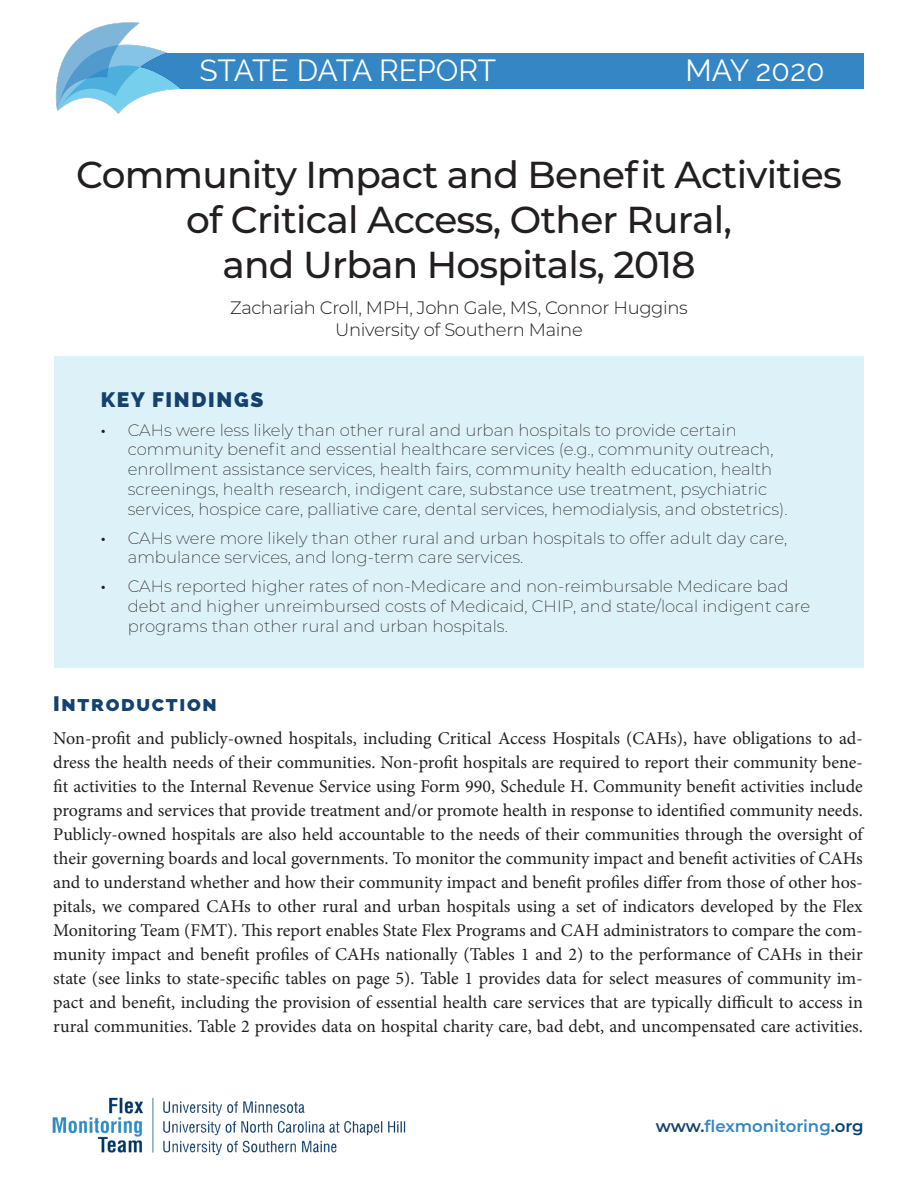
<style>
.page{position:relative;width:918px;height:1188px;background:#fff}
.page>*{position:absolute;margin:0;border:0;box-sizing:border-box;transform-origin:0 0}
.t1{font:500 37.5px/45px "Montserrat";letter-spacing:-.02em;color:#231f20;text-align:center}
.t2{font:30px "Raleway";color:#fff}
.t3{font:800 21px "Raleway";letter-spacing:.08em;color:#14416d}
.t4{font:18px/24px "Minion Pro";color:#231f20;text-align:justify}
.t5{font:300 18px/21.6px "Montserrat";letter-spacing:-.02em;color:#231f20;text-align:center}
.t6{font:200 16.5px/19.8px "Montserrat";color:#231f20}
.t7{font:600 16.5px "Montserrat";color:#3486c5}
.s1{font-weight:700}
.s2{color:#14416d}
.s3{color:#004577}
</style>
<div class="page">
<div style="left:54px;top:356px;width:810px;height:312px;background:#dcf1f8"></div>
<img style="left:52px;top:1097px;width:354px;height:59px">
<div style="left:121px;top:53px;width:743px;height:36px;background:#3486c5"></div>
<img style="left:55px;top:22px;width:125px;height:92px">
<p class="t2" style="left:200px;top:53px;width:298px">STATE DATA REPORT</p>
<p class="t2" style="left:686px;top:53px;width:140px">MAY 2020</p>
<p class="t1" style="left:76px;top:150px;width:767px">Community Impact and Benefit Activities of Critical Access, Other Rural,<br>and Urban Hospitals, 2018</p>
<p class="t5" style="left:230px;top:296px;width:459px">Zachariah Croll, MPH, John Gale, MS, Connor Huggins<br>University of Southern Maine</p>
<p class="t3" style="left:101px;top:387px;width:164px">KEY FINDINGS</p>
<p class="t6" style="left:128px;top:419px;width:661px;text-indent:-27px"><span class="s1">·</span> CAHs were less likely than other rural and urban hospitals to provide certain community benefit and essential healthcare services (e.g., community outreach, enrollment assistance services, health fairs, community health education, health screenings, health research, indigent care, substance use treatment, psychiatric services, hospice care, palliative care, dental services, hemodialysis, and obstetrics).</p>
<p class="t6" style="left:128px;top:527px;width:661px;text-indent:-27px"><span class="s1">·</span> CAHs were more likely than other rural and urban hospitals to offer adult day care, ambulance services, and long-term care services.</p>
<p class="t6" style="left:128px;top:576px;width:684px;text-indent:-27px"><span class="s1">·</span> CAHs reported higher rates of non-Medicare and non-reimbursable Medicare bad debt and higher unreimbursed costs of Medicaid, CHIP, and state/local indigent care programs than other rural and urban hospitals.</p>
<p class="t3" style="left:53px;top:691px;width:165px">Introduction</p>
<p class="t4" style="left:53px;top:726px;width:811px">Non-profit and publicly-owned hospitals, including Critical Access Hospitals (CAHs), have obligations to ad&shy;dress the health needs of their communities. Non-profit hospitals are required to report their community bene&shy;fit activities to the Internal Revenue Service using Form 990, Schedule H. Community benefit activities include programs and services that provide treatment and/or promote health in response to identified community needs.<br>Publicly-owned hospitals are also held accountable to the needs of their communities through the oversight of their governing boards and local governments. To monitor the community impact and benefit activities of CAHs and to understand whether and how their community impact and benefit profiles differ from those of other hos&shy;pitals, we compared CAHs to other rural and urban hospitals using a set of indicators developed by the Flex Monitoring Team (FMT). This report enables State Flex Programs and CAH administrators to compare the com&shy;munity impact and benefit profiles of CAHs nationally (Tables 1 and 2) to the performance of CAHs in their state (see links to state-specific tables on page 5). Table 1 provides data for select measures of community im&shy;pact and benefit, including the provision of essential health care services that are typically difficult to access in rural communities. Table 2 provides data on hospital charity care, bad debt, and uncompensated care activities.</p>
<p class="t7" style="left:656px;top:1114px;width:209px"><span class="s2">www.</span>flexmonitoring<span class="s2">.</span><span class="s3">org</span></p>
</div>
